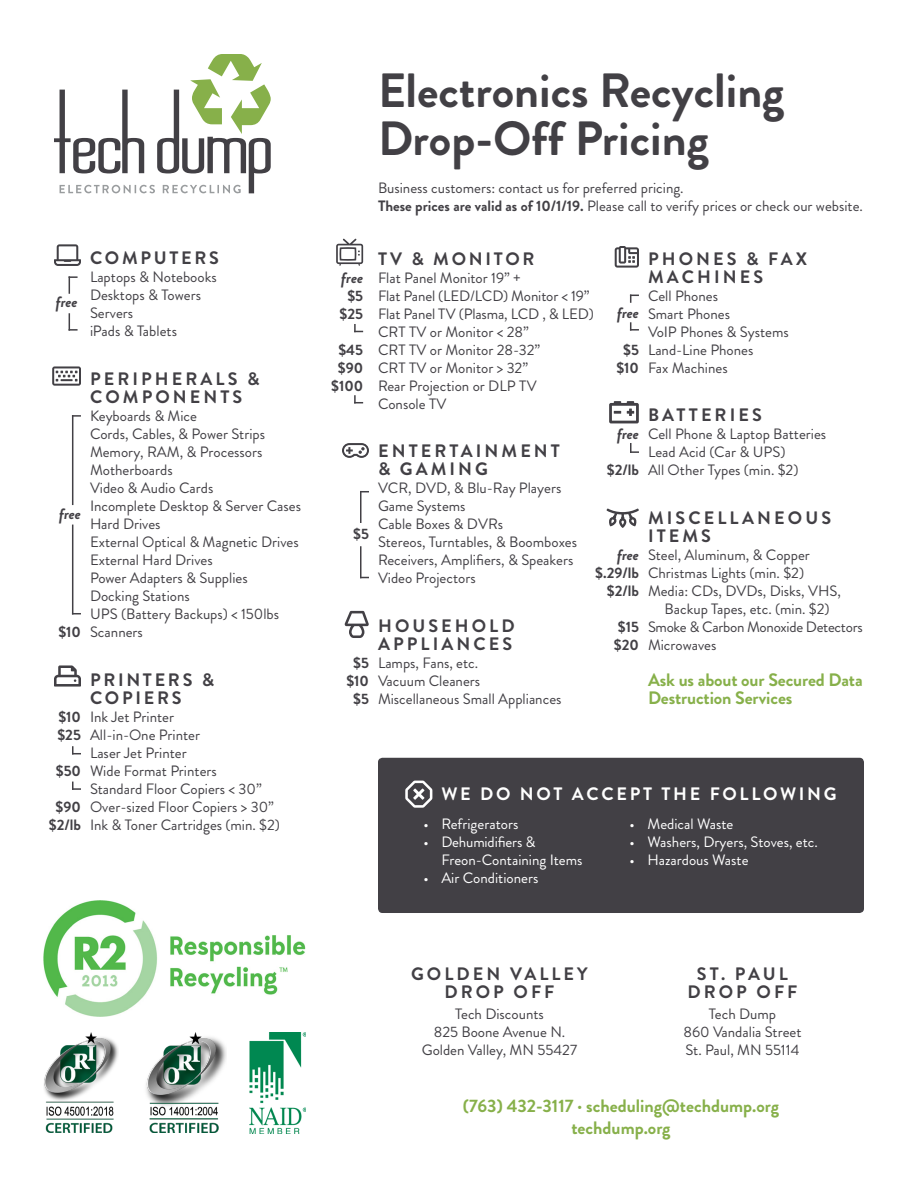
<style>
.page{position:relative;width:918px;height:1188px;background:#fff}
.page>*{position:absolute;margin:0;border:0;box-sizing:border-box;transform-origin:0 0}
.t1{font:700 48px/48px "Brandon Grotesque";color:#424045}
.t2{font:700 18px/18px "Brandon Grotesque";letter-spacing:.17em;color:#424045}
.t3{font:700 18px/18px "Brandon Grotesque";letter-spacing:-.01em;color:#87b04a}
.t4{font:700 18px/18px "Brandon Grotesque";letter-spacing:.15em;color:#424045}
.t5{font:700 18px "Brandon Grotesque";letter-spacing:.15em;color:#fff}
.t6{font:15px "Brandon Grotesque";color:#424045}
.t7{font:15px/18px "Brandon Grotesque";color:#fff}
.t8{font:700 15px/18px "Brandon Grotesque";color:#424045;text-align:center}
.t9{font:15px "Brandon Grotesque";letter-spacing:-.02em;color:#424045}
.t10{font:italic 700 15px "Brandon Grotesque";color:#424045}
.s1{font-weight:700}
</style>
<div class="page">
<svg style="left:54px;top:54px;width:217px;height:139px"></svg>
<svg style="left:336px;top:239px;width:27px;height:27px"></svg>
<svg style="left:342px;top:443px;width:27px;height:15px"></svg>
<svg style="left:54px;top:665px;width:27px;height:22px"></svg>
<svg style="left:344px;top:611px;width:25px;height:27px"></svg>
<svg style="left:54px;top:244px;width:27px;height:22px"></svg>
<svg style="left:69px;top:276px;width:9px;height:18px"></svg>
<svg style="left:69px;top:313px;width:9px;height:18px"></svg>
<svg style="left:615px;top:246px;width:24px;height:22px"></svg>
<svg style="left:630px;top:295px;width:9px;height:8px"></svg>
<svg style="left:630px;top:322px;width:9px;height:9px"></svg>
<svg style="left:606px;top:508px;width:33px;height:20px"></svg>
<svg style="left:609px;top:401px;width:30px;height:22px"></svg>
<svg style="left:630px;top:443px;width:9px;height:10px"></svg>
<svg style="left:73px;top:415px;width:8px;height:2px"></svg>
<hr style="left:72px;top:415px;width:1px;height:90px;background:#424045">
<hr style="left:72px;top:525px;width:1px;height:89px;background:#424045">
<svg style="left:52px;top:366px;width:29px;height:20px"></svg>
<div style="left:378px;top:758px;width:486px;height:155px;background:#424045;border-radius:4px"></div>
<svg style="left:405px;top:781px;width:27px;height:27px"></svg>
<img style="left:43px;top:901px;width:263px;height:116px">
<img style="left:250px;top:1033px;width:56px;height:101px">
<img style="left:44px;top:1033px;width:75px;height:99px">
<svg style="left:354px;top:324px;width:9px;height:8px"></svg>
<svg style="left:354px;top:395px;width:9px;height:8px"></svg>
<hr style="left:360px;top:491px;width:2px;height:32px;background:#424045">
<hr style="left:360px;top:546px;width:2px;height:32px;background:#424045">
<svg style="left:72px;top:746px;width:9px;height:8px"></svg>
<svg style="left:72px;top:782px;width:9px;height:8px"></svg>
<img style="left:146px;top:1033px;width:80px;height:99px">
<p class="t10" style="left:56px;top:291px;width:23px">free</p>
<p class="t4" style="left:90px;top:250px;width:130px">COMPUTERS</p>
<p class="t6" style="left:90px;top:267px;width:128px">Laptops &amp; Notebooks</p>
<p class="t6" style="left:90px;top:285px;width:113px">Desktops &amp; Towers</p>
<p class="t6" style="left:90px;top:303px;width:45px">Servers</p>
<p class="t6" style="left:90px;top:321px;width:89px">iPads &amp; Tablets</p>
<p class="t10" style="left:59px;top:503px;width:23px">free</p>
<p class="t2" style="left:90px;top:370px;width:171px">PERIPHERALS &amp;<br>COMPONENTS</p>
<p class="t6" style="left:90px;top:406px;width:109px">Keyboards &amp; Mice</p>
<p class="t6" style="left:90px;top:424px;width:177px">Cords, Cables, &amp; Power Strips</p>
<p class="t6" style="left:90px;top:442px;width:174px">Memory, RAM, &amp; Processors</p>
<p class="t6" style="left:90px;top:460px;width:84px">Motherboards</p>
<p class="t6" style="left:90px;top:478px;width:125px">Video &amp; Audio Cards</p>
<p class="t6" style="left:90px;top:496px;width:213px">Incomplete Desktop &amp; Server Cases</p>
<p class="t6" style="left:90px;top:514px;width:72px">Hard Drives</p>
<p class="t6" style="left:90px;top:532px;width:210px">External Optical &amp; Magnetic Drives</p>
<p class="t6" style="left:90px;top:550px;width:124px">External Hard Drives</p>
<p class="t6" style="left:90px;top:568px;width:159px">Power Adapters &amp; Supplies</p>
<p class="t6" style="left:90px;top:586px;width:101px">Docking Stations</p>
<p class="t6" style="left:90px;top:604px;width:191px">UPS (Battery Backups) &lt; 150lbs</p>
<p class="t8" style="left:58px;top:623px;width:24px">$10</p>
<p class="t6" style="left:90px;top:622px;width:54px">Scanners</p>
<p class="t8" style="left:58px;top:708px;width:24px">$10</p>
<p class="t8" style="left:57px;top:726px;width:25px">$25</p>
<p class="t8" style="left:56px;top:762px;width:27px">$50</p>
<p class="t8" style="left:56px;top:798px;width:27px">$90</p>
<p class="t8" style="left:49px;top:816px;width:34px">$2/lb</p>
<p class="t4" style="left:90px;top:671px;width:126px">PRINTERS &amp;<br>COPIERS</p>
<p class="t6" style="left:90px;top:706px;width:86px">Ink Jet Printer</p>
<p class="t6" style="left:90px;top:724px;width:112px">All-in-One Printer</p>
<p class="t6" style="left:90px;top:742px;width:98px">Laser Jet Printer</p>
<p class="t6" style="left:90px;top:760px;width:128px">Wide Format Printers</p>
<p class="t6" style="left:90px;top:778px;width:173px">Standard Floor Copiers &lt; 30”</p>
<p class="t6" style="left:90px;top:796px;width:185px">Over-sized Floor Copiers &gt; 30”</p>
<p class="t6" style="left:90px;top:814px;width:192px">Ink &amp; Toner Cartridges (min. $2)</p>
<p class="t1" style="left:378px;top:67px;width:408px">Electronics Recycling<br>Drop-Off Pricing</p>
<p class="t6" style="left:378px;top:178px;width:307px">Business customers: contact us for preferred pricing.</p>
<p class="t6" style="left:378px;top:196px;width:487px"><span class="s1">These prices are valid as of 10/1/19.</span> Please call to verify prices or check our website.</p>
<p class="t10" style="left:341px;top:267px;width:23px">free</p>
<p class="t8" style="left:347px;top:287px;width:17px">$5</p>
<p class="t8" style="left:340px;top:305px;width:25px">$25</p>
<p class="t8" style="left:338px;top:341px;width:26px">$45</p>
<p class="t8" style="left:338px;top:359px;width:27px">$90</p>
<p class="t8" style="left:331px;top:377px;width:33px">$100</p>
<p class="t8" style="left:353px;top:525px;width:17px">$5</p>
<p class="t8" style="left:346px;top:654px;width:24px">$5 $10</p>
<p class="t8" style="left:353px;top:690px;width:17px">$5</p>
<p class="t4" style="left:378px;top:250px;width:158px">TV &amp; MONITOR</p>
<p class="t6" style="left:378px;top:267px;width:144px">Flat Panel Monitor 19” +</p>
<p class="t6" style="left:378px;top:285px;width:213px">Flat Panel (LED/LCD) Monitor &lt; 19”</p>
<p class="t6" style="left:378px;top:303px;width:217px">Flat Panel TV (Plasma, LCD , &amp; LED)</p>
<p class="t6" style="left:378px;top:321px;width:152px">CRT TV or Monitor &lt; 28”</p>
<p class="t6" style="left:378px;top:339px;width:164px">CRT TV or Monitor 28-32”</p>
<p class="t6" style="left:378px;top:357px;width:152px">CRT TV or Monitor &gt; 32”</p>
<p class="t6" style="left:378px;top:375px;width:160px">Rear Projection or DLP TV</p>
<p class="t6" style="left:378px;top:393px;width:70px">Console TV</p>
<p class="t10" style="left:617px;top:302px;width:23px">free</p>
<p class="t8" style="left:616px;top:341px;width:24px">$5 $10</p>
<p class="t2" style="left:378px;top:442px;width:183px">ENTERTAINMENT</p>
<p class="t2" style="left:378px;top:460px;width:112px">&amp; GAMING</p>
<p class="t6" style="left:378px;top:478px;width:185px">VCR, DVD, &amp; Blu-Ray Players</p>
<p class="t6" style="left:378px;top:496px;width:89px">Game Systems</p>
<p class="t6" style="left:378px;top:514px;width:127px">Cable Boxes &amp; DVRs</p>
<p class="t6" style="left:378px;top:532px;width:201px">Stereos, Turntables, &amp; Boomboxes</p>
<p class="t6" style="left:378px;top:550px;width:197px">Receivers, Amplifiers, &amp; Speakers</p>
<p class="t6" style="left:378px;top:568px;width:99px">Video Projectors</p>
<p class="t2" style="left:378px;top:617px;width:138px">HOUSEHOLD<br>APPLIANCES</p>
<p class="t6" style="left:378px;top:652px;width:102px">Lamps, Fans, etc.</p>
<p class="t6" style="left:378px;top:670px;width:104px">Vacuum Cleaners</p>
<p class="t6" style="left:378px;top:688px;width:185px">Miscellaneous Small Appliances</p>
<p class="t10" style="left:617px;top:423px;width:23px">free</p>
<p class="t8" style="left:607px;top:461px;width:34px">$2/lb</p>
<p class="t10" style="left:617px;top:544px;width:23px">free</p>
<p class="t8" style="left:595px;top:564px;width:45px">$.29/lb</p>
<p class="t8" style="left:607px;top:582px;width:34px">$2/lb</p>
<p class="t8" style="left:618px;top:618px;width:23px">$15</p>
<p class="t8" style="left:614px;top:636px;width:27px">$20</p>
<p class="t2" style="left:648px;top:250px;width:161px">PHONES &amp; FAX<br>MACHINES</p>
<p class="t6" style="left:648px;top:285px;width:72px">Cell Phones</p>
<p class="t6" style="left:648px;top:303px;width:84px">Smart Phones</p>
<p class="t6" style="left:648px;top:321px;width:142px">VoIP Phones &amp; Systems</p>
<p class="t6" style="left:648px;top:339px;width:107px">Land-Line Phones</p>
<p class="t6" style="left:648px;top:357px;width:81px">Fax Machines</p>
<p class="t2" style="left:648px;top:406px;width:115px">BATTERIES</p>
<p class="t6" style="left:648px;top:424px;width:180px">Cell Phone &amp; Laptop Batteries</p>
<p class="t6" style="left:648px;top:442px;width:139px">Lead Acid (Car &amp; UPS)</p>
<p class="t6" style="left:648px;top:460px;width:152px">All Other Types (min. $2)</p>
<p class="t2" style="left:648px;top:509px;width:185px">MISCELLANEOUS</p>
<p class="t2" style="left:648px;top:527px;width:64px">ITEMS</p>
<p class="t6" style="left:648px;top:544px;width:163px">Steel, Aluminum, &amp; Copper</p>
<p class="t6" style="left:648px;top:562px;width:158px">Christmas Lights (min. $2)</p>
<p class="t6" style="left:648px;top:580px;width:194px">Media: CDs, DVDs, Disks, VHS,</p>
<p class="t6" style="left:665px;top:598px;width:166px">Backup Tapes, etc. (min. $2)</p>
<p class="t9" style="left:648px;top:616px;width:216px">Smoke &amp; Carbon Monoxide Detectors</p>
<p class="t6" style="left:648px;top:634px;width:70px">Microwaves</p>
<p class="t3" style="left:648px;top:671px;width:216px">Ask us about our Secured Data<br>Destruction Services</p>
<p class="t5" style="left:441px;top:782px;width:397px">WE DO NOT ACCEPT THE FOLLOWING</p>
<p class="t7" style="left:423px;top:815px;width:97px">• Refrigerators</p>
<p class="t7" style="left:441px;top:833px;width:143px;text-indent:-18px">• Dehumidifiers &amp;<br>Freon-Containing Items</p>
<p class="t7" style="left:423px;top:869px;width:117px">• Air Conditioners</p>
<p class="t7" style="left:630px;top:815px;width:105px">• Medical Waste</p>
<p class="t7" style="left:630px;top:833px;width:190px">• Washers, Dryers, Stoves, etc.</p>
<p class="t7" style="left:630px;top:851px;width:121px">• Hazardous Waste</p>
<p class="t2" style="left:411px;top:965px;width:178px">GOLDEN VALLEY</p>
<p class="t2" style="left:444px;top:983px;width:112px">DROP OFF</p>
<p class="t6" style="left:455px;top:1004px;width:90px">Tech Discounts</p>
<p class="t6" style="left:434px;top:1022px;width:133px">825 Boone Avenue N.</p>
<p class="t6" style="left:422px;top:1040px;width:157px">Golden Valley, MN 55427</p>
<p class="t2" style="left:697px;top:965px;width:92px">ST. PAUL</p>
<p class="t2" style="left:687px;top:983px;width:112px">DROP OFF</p>
<p class="t6" style="left:709px;top:1004px;width:69px">Tech Dump</p>
<p class="t6" style="left:683px;top:1022px;width:120px">860 Vandalia Street</p>
<p class="t6" style="left:685px;top:1040px;width:116px">St. Paul, MN 55114</p>
<p class="t3" style="left:463px;top:1097px;width:318px">(763) 432-3117 · scheduling@techdump.org</p>
<p class="t3" style="left:571px;top:1119px;width:101px">techdump.org</p>
</div>
